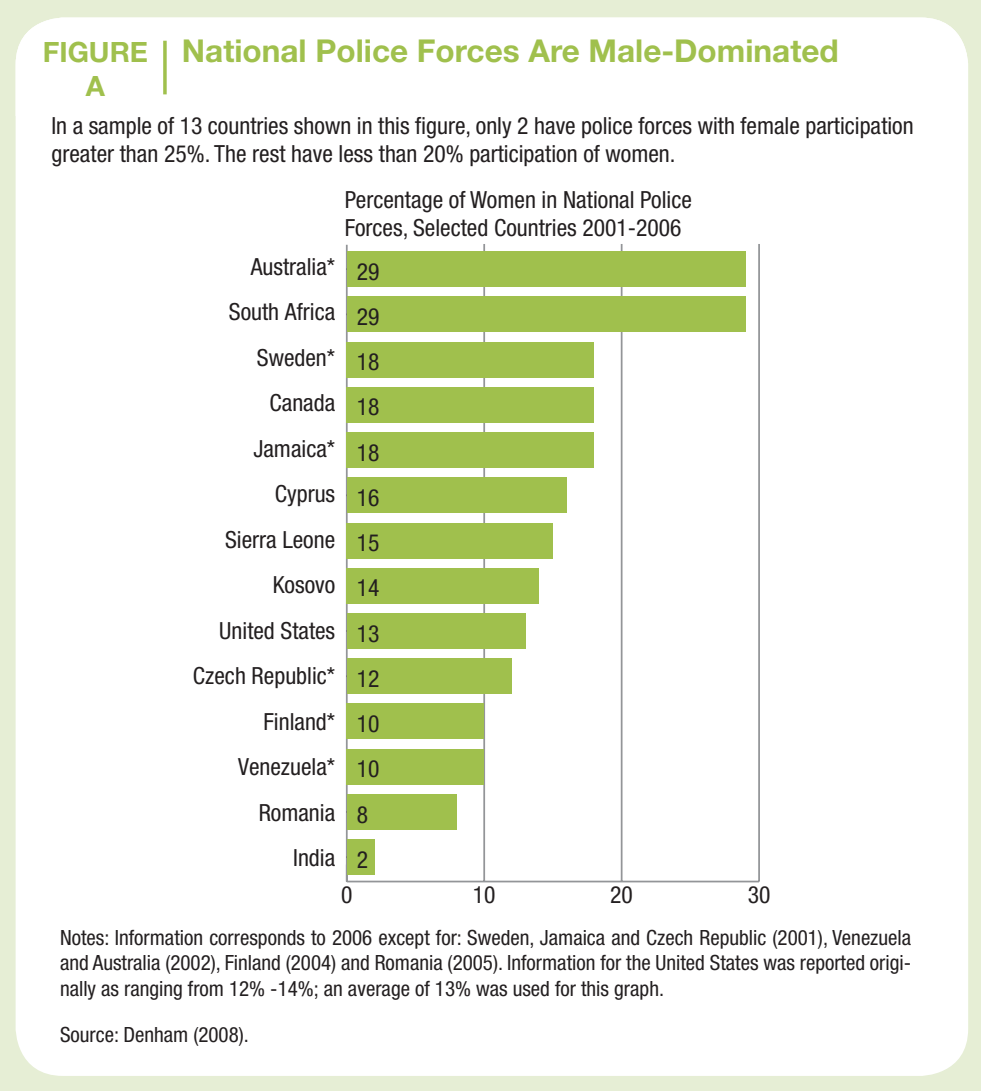
<style>
.page{position:relative;width:981px;height:1091px;background:#fff}
.page>*{position:absolute;margin:0;border:0;box-sizing:border-box;transform-origin:0 0}
.t1{font:700 31.5px "Helvetica Neue";color:#a0c04d}
.t2{font:700 28px "Helvetica Neue";color:#a0c04d}
.t3{font:condensed 23.8px/45.5px "Helvetica Neue";color:#231f20}
.t4{font:condensed 21px/25.2px "Helvetica Neue";color:#231f20;text-align:justify}
.s1{font-size:28px}
</style>
<div class="page">
<div style="left:0;top:0;width:981px;height:1090px;background:#e6eed5"></div>
<div style="left:16px;top:18px;width:952px;height:1057px;background:#fff;border-radius:47px"></div>
<div style="left:16px;top:18px;width:952px;height:98px;background:#fff"></div>
<svg style="left:163px;top:41px;width:4px;height:53px"></svg>
<hr style="left:347px;top:880px;width:412px;height:2px;background:#939598">
<hr style="left:483px;top:244px;width:2px;height:637px;background:#939598">
<hr style="left:621px;top:244px;width:1px;height:637px;background:#939598">
<hr style="left:758px;top:244px;width:2px;height:637px;background:#939598">
<hr style="left:346px;top:245px;width:2px;height:636px;background:#939598">
<div style="left:347px;top:251px;width:398px;height:35px;background:#a0c04d"></div>
<div style="left:347px;top:297px;width:398px;height:35px;background:#a0c04d"></div>
<div style="left:347px;top:342px;width:247px;height:35px;background:#a0c04d"></div>
<div style="left:347px;top:387px;width:247px;height:35px;background:#a0c04d"></div>
<div style="left:347px;top:432px;width:247px;height:35px;background:#a0c04d"></div>
<div style="left:347px;top:477px;width:219px;height:36px;background:#a0c04d"></div>
<div style="left:347px;top:523px;width:206px;height:35px;background:#a0c04d"></div>
<div style="left:347px;top:568px;width:192px;height:35px;background:#a0c04d"></div>
<div style="left:347px;top:613px;width:178px;height:35px;background:#a0c04d"></div>
<div style="left:347px;top:658px;width:164px;height:35px;background:#a0c04d"></div>
<div style="left:347px;top:703px;width:137px;height:36px;background:#a0c04d"></div>
<div style="left:347px;top:749px;width:137px;height:35px;background:#a0c04d"></div>
<div style="left:347px;top:794px;width:110px;height:35px;background:#a0c04d"></div>
<div style="left:347px;top:839px;width:27px;height:35px;background:#a0c04d"></div>
<p class="t1" style="left:43px;top:39px;width:797px"><span class="s1">FIGURE</span> National Police Forces Are Male-Dominated</p>
<p class="t2" style="left:86px;top:76px;width:21px">A</p>
<p class="t3" style="left:51px;top:113px;width:863px;line-height:28.3px">In a sample of 13 countries shown in this figure, only 2 have police forces with female participation greater than 25%. The rest have less than 20% participation of women.</p>
<p class="t3" style="left:345px;top:187px;width:348px;line-height:28.3px">Percentage of Women in National Police<br>Forces, Selected Countries 2001-2006</p>
<p class="t3" style="left:193px;top:245px;width:144px;text-align:right">Australia*<br>South Africa<br>Sweden*<br>Canada<br>Jamaica*<br>Cyprus<br>Sierra Leone<br>Kosovo<br>United States<br>Czech Republic*<br>Finland*<br>Venezuela*<br>Romania<br>India</p>
<p class="t3" style="left:357px;top:250px;width:24px">29<br>29<br>18<br>18<br>18<br>16<br>15<br>14<br>13<br>12<br>10<br>10<br>8<br>2</p>
<p class="t3" style="left:341px;top:873px;width:13px">0</p>
<p class="t3" style="left:473px;top:873px;width:24px">10</p>
<p class="t3" style="left:610px;top:873px;width:24px">20</p>
<p class="t3" style="left:747px;top:873px;width:24px">30</p>
<p class="t4" style="left:60px;top:926px;width:852px">Notes: Information corresponds to 2006 except for: Sweden, Jamaica and Czech Republic (2001), Venezuela and Australia (2002), Finland (2004) and Romania (2005). Information for the United States was reported origi&shy;nally as ranging from 12% -14%; an average of 13% was used for this graph.</p>
<p class="t4" style="left:60px;top:1023px;width:190px">Source: Denham (2008).</p>
</div>
